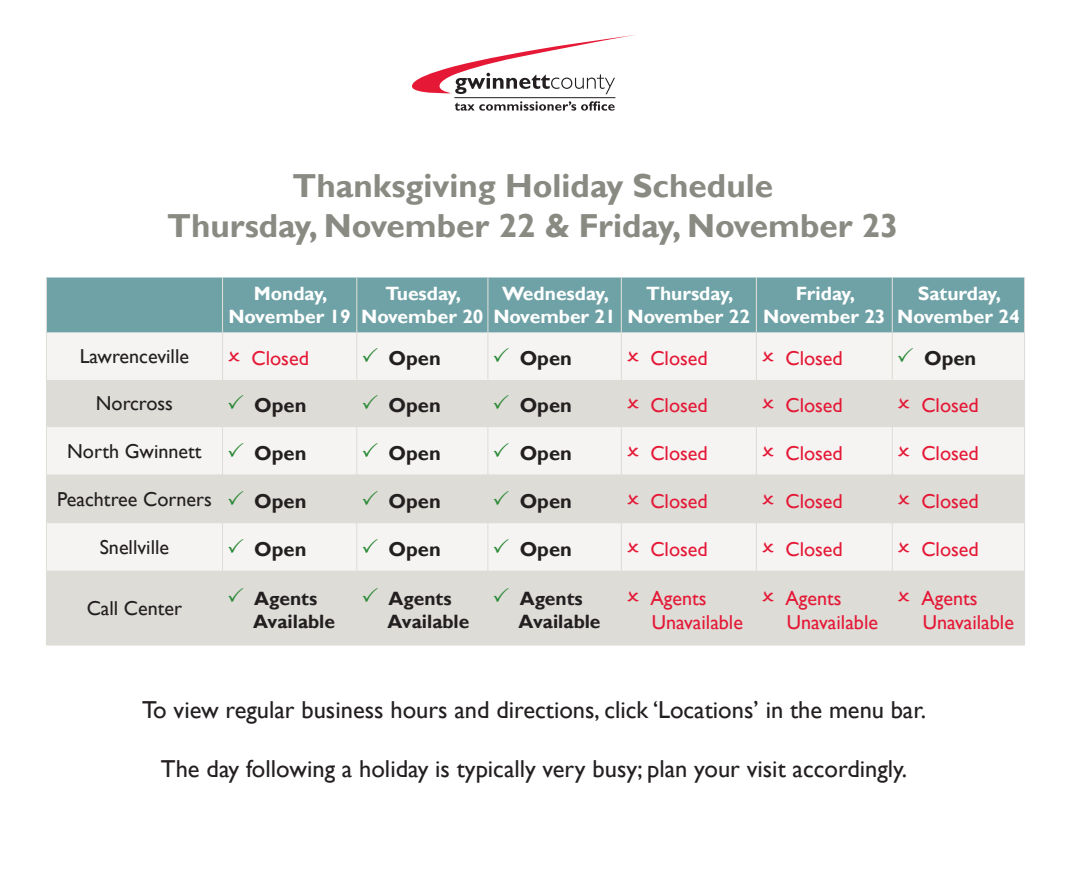
<style>
.page{position:relative;width:1071px;height:882px;background:#fff}
.page>*{position:absolute;margin:0;border:0;box-sizing:border-box;transform-origin:0 0}
.t1{font:700 33.25px "Gill Sans";color:#898a82}
.t2{font:24.5px "Gill Sans";color:#231f20}
.t3{font:20.12px/24.2px "Gill Sans";color:#e51836}
.t4{font:20.12px "Gill Sans";color:#231f20}
.t5{font:700 20.12px "Gill Sans";color:#231f20}
.t6{font:700 19.25px "Gill Sans";color:#fff}
.t7{font:700 19.25px/23.1px "Gill Sans";color:#231f20}
</style>
<div class="page">
<div style="left:47px;top:278px;width:977px;height:55px;background:#6fa2a6"></div>
<div style="left:47px;top:333px;width:977px;height:238px;background:#f5f4f2"></div>
<svg style="left:47px;top:380px;width:977px;height:143px;fill:#dddcd7"></svg>
<div style="left:46px;top:571px;width:979px;height:75px;background:#dddcd7"></div>
<hr style="left:356px;top:278px;width:1px;height:55px;background:#dddcd7">
<hr style="left:487px;top:278px;width:1px;height:55px;background:#dddcd7">
<hr style="left:222px;top:333px;width:1px;height:47px;background:#dddcd7">
<hr style="left:356px;top:333px;width:1px;height:46px;background:#dddcd7">
<hr style="left:487px;top:333px;width:1px;height:46px;background:#dddcd7">
<hr style="left:621px;top:333px;width:1px;height:47px;background:#dddcd7">
<hr style="left:756px;top:333px;width:1px;height:47px;background:#dddcd7">
<hr style="left:892px;top:333px;width:1px;height:46px;background:#dddcd7">
<hr style="left:621px;top:278px;width:1px;height:55px;background:#dddcd7">
<hr style="left:222px;top:380px;width:1px;height:47px;background:#dddcd7">
<hr style="left:621px;top:380px;width:1px;height:47px;background:#dddcd7">
<hr style="left:756px;top:380px;width:1px;height:47px;background:#dddcd7">
<hr style="left:621px;top:427px;width:1px;height:47px;background:#dddcd7">
<hr style="left:756px;top:427px;width:1px;height:47px;background:#dddcd7">
<hr style="left:621px;top:474px;width:1px;height:49px;background:#dddcd7">
<hr style="left:756px;top:474px;width:1px;height:49px;background:#dddcd7">
<hr style="left:621px;top:523px;width:1px;height:48px;background:#dddcd7">
<hr style="left:756px;top:523px;width:1px;height:48px;background:#dddcd7">
<hr style="left:756px;top:278px;width:1px;height:55px;background:#dddcd7">
<hr style="left:46px;top:278px;width:1px;height:55px;background:#dddcd7">
<hr style="left:46px;top:333px;width:1px;height:47px;background:#dddcd7">
<hr style="left:46px;top:380px;width:1px;height:47px;background:#dddcd7">
<hr style="left:46px;top:427px;width:1px;height:47px;background:#dddcd7">
<hr style="left:46px;top:474px;width:1px;height:49px;background:#dddcd7">
<hr style="left:46px;top:523px;width:1px;height:48px;background:#dddcd7">
<hr style="left:46px;top:571px;width:1px;height:74px;background:#dddcd7">
<hr style="left:222px;top:278px;width:1px;height:55px;background:#dddcd7">
<hr style="left:892px;top:278px;width:1px;height:55px;background:#dddcd7">
<hr style="left:621px;top:571px;width:1px;height:74px;background:#dddcd7">
<hr style="left:756px;top:571px;width:1px;height:74px;background:#dddcd7">
<hr style="left:1024px;top:278px;width:1px;height:55px;background:#dddcd7">
<hr style="left:1024px;top:333px;width:1px;height:47px;background:#dddcd7">
<hr style="left:356px;top:380px;width:1px;height:47px;background:#dddcd7">
<hr style="left:488px;top:380px;width:1px;height:47px;background:#dddcd7">
<hr style="left:892px;top:380px;width:1px;height:47px;background:#dddcd7">
<hr style="left:1024px;top:380px;width:1px;height:47px;background:#dddcd7">
<hr style="left:222px;top:427px;width:1px;height:47px;background:#dddcd7">
<hr style="left:356px;top:427px;width:1px;height:47px;background:#dddcd7">
<hr style="left:488px;top:427px;width:1px;height:47px;background:#dddcd7">
<hr style="left:892px;top:427px;width:1px;height:47px;background:#dddcd7">
<hr style="left:1024px;top:427px;width:1px;height:47px;background:#dddcd7">
<hr style="left:222px;top:474px;width:1px;height:49px;background:#dddcd7">
<hr style="left:356px;top:474px;width:1px;height:49px;background:#dddcd7">
<hr style="left:488px;top:474px;width:1px;height:49px;background:#dddcd7">
<hr style="left:892px;top:474px;width:1px;height:49px;background:#dddcd7">
<hr style="left:1024px;top:474px;width:1px;height:49px;background:#dddcd7">
<hr style="left:222px;top:523px;width:1px;height:48px;background:#dddcd7">
<hr style="left:356px;top:523px;width:1px;height:48px;background:#dddcd7">
<hr style="left:488px;top:523px;width:1px;height:48px;background:#dddcd7">
<hr style="left:892px;top:523px;width:1px;height:48px;background:#dddcd7">
<hr style="left:1024px;top:523px;width:1px;height:48px;background:#dddcd7">
<hr style="left:222px;top:571px;width:1px;height:74px;background:#dddcd7">
<hr style="left:356px;top:571px;width:1px;height:74px;background:#dddcd7">
<hr style="left:488px;top:571px;width:1px;height:74px;background:#dddcd7">
<hr style="left:892px;top:571px;width:1px;height:74px;background:#dddcd7">
<hr style="left:1024px;top:571px;width:1px;height:74px;background:#dddcd7">
<svg style="left:412px;top:35px;width:223px;height:59px"></svg>
<svg style="left:455px;top:101px;width:160px;height:10px"></svg>
<hr style="left:454px;top:97px;width:161px;height:1px;background:#231f20">
<svg style="left:228px;top:351px;width:12px;height:10px"></svg>
<svg style="left:363px;top:347px;width:15px;height:15px"></svg>
<svg style="left:494px;top:347px;width:15px;height:15px"></svg>
<svg style="left:627px;top:351px;width:12px;height:10px"></svg>
<svg style="left:762px;top:351px;width:12px;height:10px"></svg>
<svg style="left:898px;top:347px;width:15px;height:15px"></svg>
<svg style="left:228px;top:395px;width:15px;height:14px"></svg>
<svg style="left:363px;top:395px;width:15px;height:14px"></svg>
<svg style="left:494px;top:395px;width:15px;height:14px"></svg>
<svg style="left:627px;top:398px;width:12px;height:11px"></svg>
<svg style="left:762px;top:398px;width:12px;height:11px"></svg>
<svg style="left:898px;top:398px;width:12px;height:11px"></svg>
<svg style="left:228px;top:442px;width:15px;height:15px"></svg>
<svg style="left:363px;top:442px;width:15px;height:15px"></svg>
<svg style="left:494px;top:442px;width:15px;height:15px"></svg>
<svg style="left:627px;top:445px;width:12px;height:11px"></svg>
<svg style="left:762px;top:445px;width:12px;height:11px"></svg>
<svg style="left:898px;top:445px;width:12px;height:11px"></svg>
<svg style="left:228px;top:490px;width:15px;height:15px"></svg>
<svg style="left:363px;top:490px;width:15px;height:15px"></svg>
<svg style="left:494px;top:490px;width:15px;height:15px"></svg>
<svg style="left:627px;top:494px;width:12px;height:10px"></svg>
<svg style="left:762px;top:494px;width:12px;height:10px"></svg>
<svg style="left:898px;top:494px;width:12px;height:10px"></svg>
<svg style="left:228px;top:538px;width:15px;height:15px"></svg>
<svg style="left:363px;top:538px;width:15px;height:15px"></svg>
<svg style="left:494px;top:538px;width:15px;height:15px"></svg>
<svg style="left:627px;top:542px;width:12px;height:10px"></svg>
<svg style="left:762px;top:542px;width:12px;height:10px"></svg>
<svg style="left:898px;top:542px;width:12px;height:10px"></svg>
<svg style="left:228px;top:588px;width:15px;height:14px"></svg>
<svg style="left:363px;top:588px;width:15px;height:14px"></svg>
<svg style="left:494px;top:588px;width:15px;height:14px"></svg>
<svg style="left:627px;top:591px;width:12px;height:10px"></svg>
<svg style="left:762px;top:591px;width:12px;height:10px"></svg>
<svg style="left:898px;top:591px;width:12px;height:10px"></svg>
<p class="t1" style="left:293px;top:166px;width:482px">Thanksgiving Holiday Schedule</p>
<p class="t1" style="left:167px;top:206px;width:733px">Thursday, November 22 &amp; Friday, November 23</p>
<p class="t6" style="left:254px;top:282px;width:75px">Monday,</p>
<p class="t6" style="left:228px;top:305px;width:124px">November 19</p>
<p class="t6" style="left:386px;top:282px;width:77px">Tuesday,</p>
<p class="t6" style="left:361px;top:305px;width:124px">November 20</p>
<p class="t6" style="left:502px;top:282px;width:108px">Wednesday,</p>
<p class="t6" style="left:493px;top:305px;width:124px">November 21</p>
<p class="t6" style="left:646px;top:282px;width:89px">Thursday,</p>
<p class="t6" style="left:628px;top:305px;width:124px">November 22</p>
<p class="t6" style="left:796px;top:282px;width:61px">Friday,</p>
<p class="t6" style="left:763px;top:305px;width:124px">November 23</p>
<p class="t6" style="left:918px;top:282px;width:85px">Saturday,</p>
<p class="t6" style="left:897px;top:305px;width:124px">November 24</p>
<p class="t4" style="left:80px;top:345px;width:111px">Lawrenceville</p>
<p class="t3" style="left:252px;top:347px;width:59px">Closed</p>
<p class="t5" style="left:389px;top:346px;width:54px">Open</p>
<p class="t5" style="left:520px;top:346px;width:54px">Open</p>
<p class="t3" style="left:650px;top:347px;width:59px">Closed</p>
<p class="t3" style="left:785px;top:347px;width:59px">Closed</p>
<p class="t5" style="left:924px;top:346px;width:54px">Open</p>
<p class="t4" style="left:96px;top:392px;width:79px">Norcross</p>
<p class="t5" style="left:254px;top:393px;width:54px">Open</p>
<p class="t5" style="left:389px;top:393px;width:54px">Open</p>
<p class="t5" style="left:520px;top:393px;width:54px">Open</p>
<p class="t3" style="left:650px;top:394px;width:59px">Closed</p>
<p class="t3" style="left:785px;top:394px;width:59px">Closed</p>
<p class="t3" style="left:921px;top:394px;width:59px">Closed</p>
<p class="t4" style="left:67px;top:439px;width:136px">North Gwinnett</p>
<p class="t5" style="left:254px;top:441px;width:54px">Open</p>
<p class="t5" style="left:389px;top:441px;width:54px">Open</p>
<p class="t5" style="left:520px;top:441px;width:54px">Open</p>
<p class="t3" style="left:650px;top:441px;width:59px">Closed</p>
<p class="t3" style="left:785px;top:441px;width:59px">Closed</p>
<p class="t3" style="left:921px;top:441px;width:59px">Closed</p>
<p class="t4" style="left:57px;top:487px;width:156px">Peachtree Corners</p>
<p class="t5" style="left:254px;top:489px;width:54px">Open</p>
<p class="t5" style="left:389px;top:489px;width:54px">Open</p>
<p class="t5" style="left:520px;top:489px;width:54px">Open</p>
<p class="t3" style="left:650px;top:489px;width:59px">Closed</p>
<p class="t3" style="left:785px;top:489px;width:59px">Closed</p>
<p class="t3" style="left:921px;top:489px;width:59px">Closed</p>
<p class="t4" style="left:100px;top:535px;width:71px">Snellville</p>
<p class="t5" style="left:254px;top:537px;width:54px">Open</p>
<p class="t5" style="left:389px;top:537px;width:54px">Open</p>
<p class="t5" style="left:520px;top:537px;width:54px">Open</p>
<p class="t3" style="left:650px;top:537px;width:59px">Closed</p>
<p class="t3" style="left:785px;top:537px;width:59px">Closed</p>
<p class="t3" style="left:921px;top:537px;width:59px">Closed</p>
<p class="t4" style="left:87px;top:597px;width:97px">Call Center</p>
<p class="t7" style="left:253px;top:588px;width:84px">Agents<br>Available</p>
<p class="t7" style="left:387px;top:588px;width:84px">Agents<br>Available</p>
<p class="t7" style="left:518px;top:588px;width:84px">Agents<br>Available</p>
<p class="t3" style="left:650px;top:586px;width:94px">Agents<br>Unavailable</p>
<p class="t3" style="left:785px;top:586px;width:94px">Agents<br>Unavailable</p>
<p class="t3" style="left:921px;top:586px;width:94px">Agents<br>Unavailable</p>
<p class="t2" style="left:142px;top:695px;width:785px">To view regular business hours and directions, click ‘Locations’ in the menu bar.</p>
<p class="t2" style="left:161px;top:754px;width:748px">The day following a holiday is typically very busy; plan your visit accordingly.</p>
</div>
